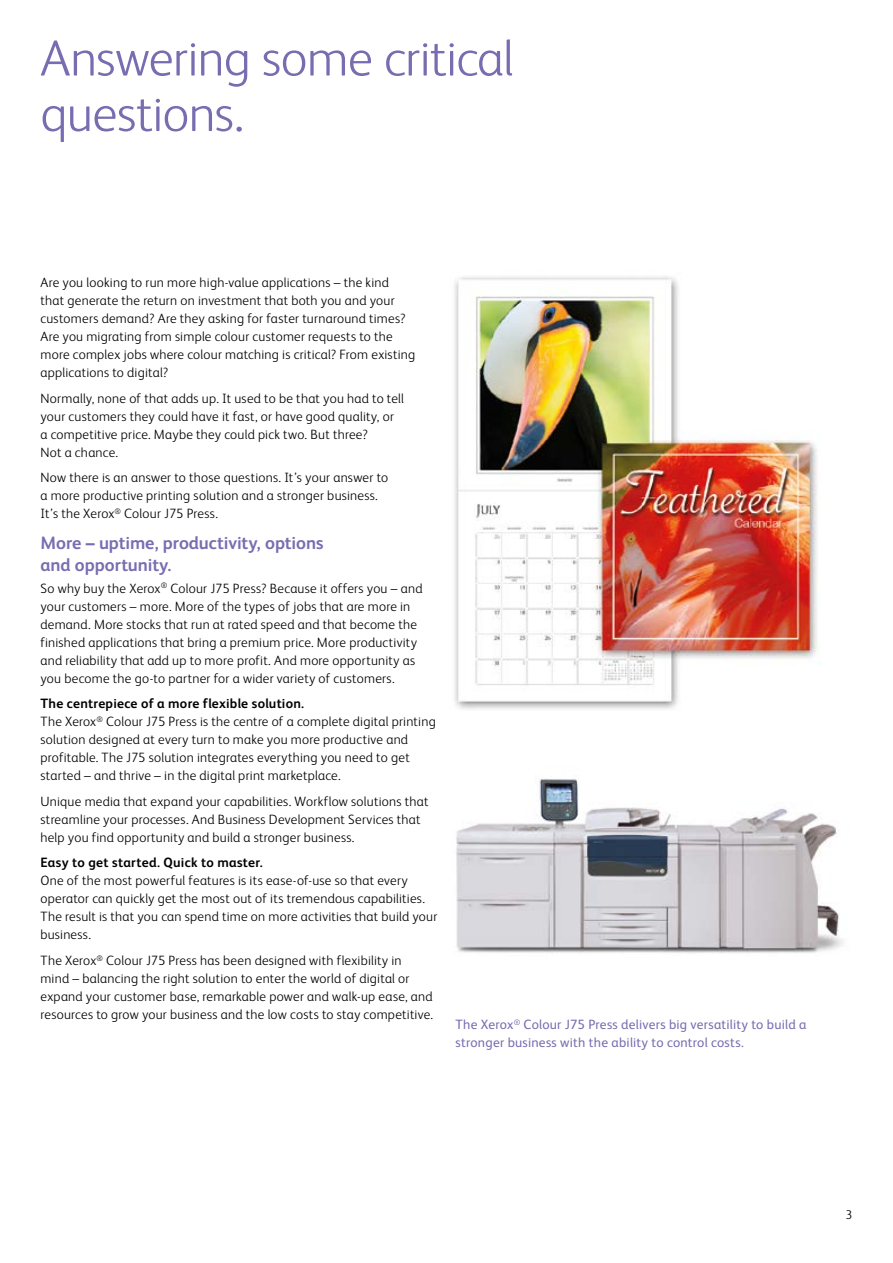
<style>
.page{position:relative;width:893px;height:1263px;background:#fff}
.page>*{position:absolute;margin:0;border:0;box-sizing:border-box;transform-origin:0 0}
.t1{font:300 51px/55.5px "Xerox Sans";letter-spacing:-.01em;color:#776db0}
.t2{font:700 18px/22.5px "Xerox Sans";letter-spacing:-.005em;color:#776db0}
.t3{font:300 13.5px/18px "Xerox Sans";letter-spacing:.02em;color:#000}
.t4{font:13.5px/18px "Xerox Sans";letter-spacing:.02em;color:#776db0}
.t5{font:700 13.5px "Xerox Sans";letter-spacing:.02em;color:#000}
.t6{font:300 12.75px "Xerox Sans";color:#000}
.s1{font-weight:700}
</style>
<div class="page">
<img style="left:454px;top:778px;width:390px;height:175px">
<img style="left:454px;top:276px;width:367px;height:434px">
<h1 class="t1" style="left:40px;top:28px;width:474px">Answering some critical questions.</h1>
<p class="t3" style="left:40px;top:273px;width:376px">Are you looking to run more high-value applications – the kind that generate the return on investment that both you and your customers demand? Are they asking for faster turnaround times?<br>Are you migrating from simple colour customer requests to the more complex jobs where colour matching is critical? From existing applications to digital?</p>
<p class="t3" style="left:40px;top:389px;width:365px">Normally, none of that adds up. It used to be that you had to tell your customers they could have it fast, or have good quality, or a competitive price. Maybe they could pick two. But three?<br>Not a chance.</p>
<p class="t3" style="left:40px;top:468px;width:349px">Now there is an answer to those questions. It’s your answer to a more productive printing solution and a stronger business.<br>It’s the Xerox<sup>®</sup> Colour J75 Press.</p>
<h2 class="t2" style="left:40px;top:530px;width:284px">More – uptime, productivity, options and opportunity.</h2>
<p class="t3" style="left:40px;top:578px;width:383px">So why buy the Xerox<sup>®</sup> Colour J75 Press? Because it offers you – and your customers – more. More of the types of jobs that are more in demand. More stocks that run at rated speed and that become the finished applications that bring a premium price. More productivity and reliability that add up to more profit. And more opportunity as you become the go-to partner for a wider variety of customers.</p>
<p class="t3" style="left:40px;top:694px;width:397px"><span class="s1">The centrepiece of a more flexible solution.<br></span>The Xerox<sup>®</sup> Colour J75 Press is the centre of a complete digital printing solution designed at every turn to make you more productive and profitable. The J75 solution integrates everything you need to get started – and thrive – in the digital print marketplace.</p>
<p class="t3" style="left:41px;top:792px;width:389px">Unique media that expand your capabilities. Workflow solutions that streamline your processes. And Business Development Services that help you find opportunity and build a stronger business.</p>
<p class="t5" style="left:41px;top:853px;width:224px">Easy to get started. Quick to master.</p>
<p class="t3" style="left:41px;top:871px;width:398px">One of the most powerful features is its ease-of-use so that every operator can quickly get the most out of its tremendous capabilities.<br>The result is that you can spend time on more activities that build your business.</p>
<p class="t3" style="left:41px;top:951px;width:394px">The Xerox<sup>®</sup> Colour J75 Press has been designed with flexibility in mind – balancing the right solution to enter the world of digital or expand your customer base, remarkable power and walk-up ease, and resources to grow your business and the low costs to stay competitive.</p>
<p class="t4" style="left:455px;top:1015px;width:352px">The Xerox<sup>®</sup> Colour J75 Press delivers big versatility to build a stronger business with the ability to control costs.</p>
<p class="t6" style="left:846px;top:1207px;width:8px">3</p>
</div>
